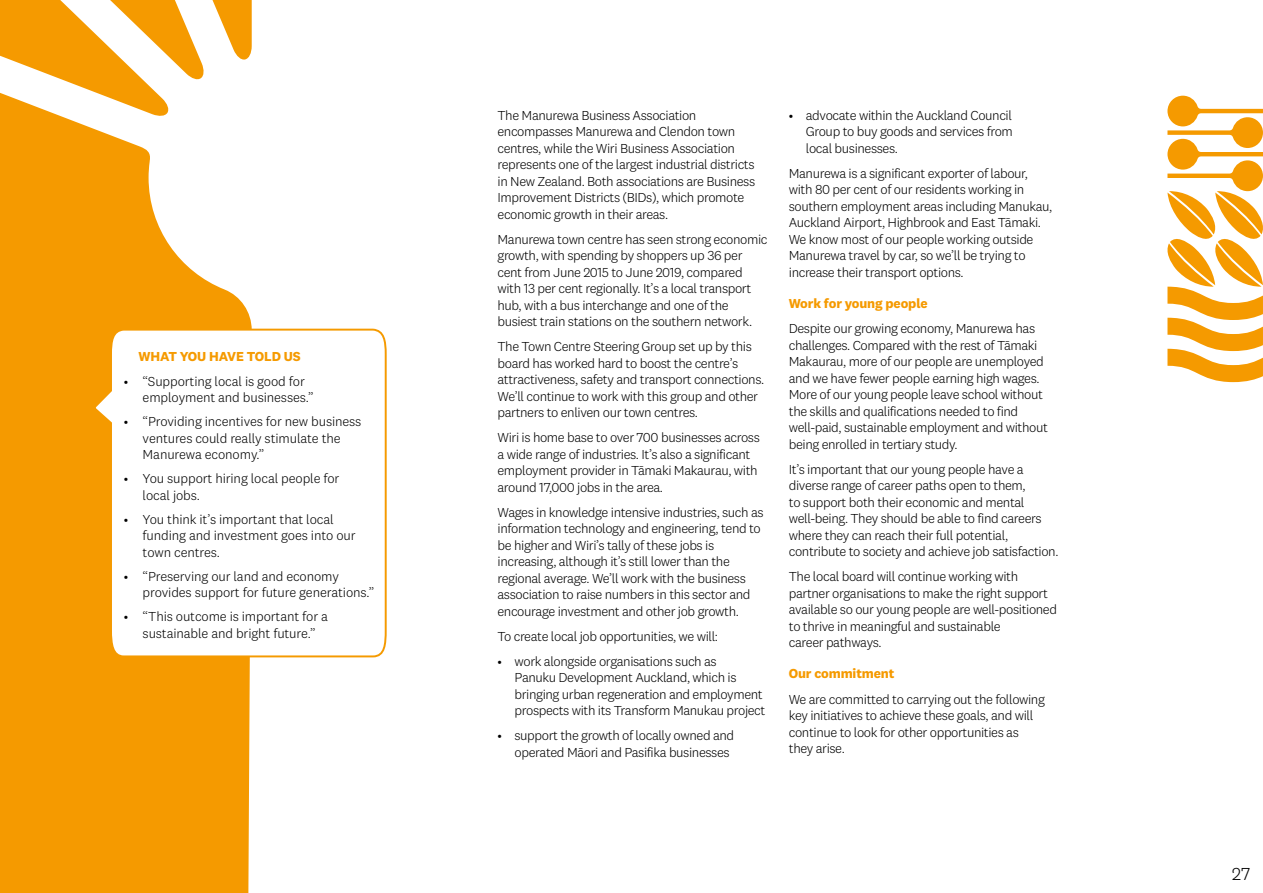
<style>
.page{position:relative;width:1263px;height:893px;background:#fff}
.page>*{position:absolute;margin:0;border:0;box-sizing:border-box;transform-origin:0 0}
.t1{font:300 18px "National 2";color:#000}
.Body{font:300 13.5px/16.5px "National 2";letter-spacing:-.03em;color:#000}
.Body-2{font:300 13.5px/16.6px "National 2";letter-spacing:-.01em;color:#000}
.Body_Bullets{font:300 13.5px/16.5px "National 2";letter-spacing:-.03em;color:#000}
.H3{font:700 13.5px "National 2";letter-spacing:-.01em;color:#f59a00}
.H4_-_Caps{font:700 13.5px "National 2";letter-spacing:-.01em;color:#f59a00}
</style>
<div class="page">
<svg style="left:0;top:0;width:252px;height:893px;fill:#f59a00"></svg>
<svg style="left:1167px;top:96px;width:96px;height:286px"></svg>
<svg style="left:91px;top:327px;width:296px;height:331px"></svg>
<h1 class="H4_-_Caps" style="left:138px;top:348px;width:164px">WHAT YOU HAVE TOLD US</h1>
<h1 class="Body-2" style="left:143px;top:373px;width:172px;text-indent:-19px">• “Supporting local is good for employment and businesses.”</h1>
<h1 class="Body-2" style="left:143px;top:413px;width:220px;text-indent:-19px">• “Providing incentives for new business ventures could really stimulate the<br>Manurewa economy.”</h1>
<h1 class="Body-2" style="left:143px;top:470px;width:198px;text-indent:-19px">• You support hiring local people for local jobs.</h1>
<h1 class="Body-2" style="left:143px;top:510px;width:214px;text-indent:-19px">• You think it’s important that local funding and investment goes into our town centres.</h1>
<h1 class="Body-2" style="left:143px;top:568px;width:233px;text-indent:-19px">• “Preserving our land and economy provides support for future generations.”</h1>
<h1 class="Body-2" style="left:124px;top:608px;width:206px;text-align:center">• “This outcome is important for a sustainable and bright future.”</h1>
<p class="Body" style="left:497px;top:107px;width:259px">The Manurewa Business Association encompasses Manurewa and Clendon town centres, while the Wiri Business Association represents one of the largest industrial districts in New Zealand. Both associations are Business Improvement Districts (BIDs), which promote economic growth in their areas.</p>
<p class="Body" style="left:497px;top:231px;width:271px">Manurewa town centre has seen strong economic growth, with spending by shoppers up 36 per cent from June 2015 to June 2019, compared with 13 per cent regionally. It’s a local transport hub, with a bus interchange and one of the busiest train stations on the southern network.</p>
<p class="Body" style="left:497px;top:338px;width:268px">The Town Centre Steering Group set up by this board has worked hard to boost the centre’s attractiveness, safety and transport connections.<br>We’ll continue to work with this group and other partners to enliven our town centres.</p>
<p class="Body" style="left:497px;top:429px;width:264px">Wiri is home base to over 700 businesses across a wide range of industries. It’s also a significant employment provider in Tāmaki Makaurau, with around 17,000 jobs in the area.</p>
<p class="Body" style="left:497px;top:504px;width:268px">Wages in knowledge intensive industries, such as information technology and engineering, tend to be higher and Wiri’s tally of these jobs is increasing, although it’s still lower than the regional average. We’ll work with the business association to raise numbers in this sector and encourage investment and other job growth.</p>
<p class="Body" style="left:497px;top:628px;width:222px">To create local job opportunities, we will:</p>
<p class="Body_Bullets" style="left:514px;top:653px;width:252px;text-indent:-17px">• work alongside organisations such as<br>Panuku Development Auckland, which is bringing urban regeneration and employment prospects with its Transform Manukau project</p>
<p class="Body_Bullets" style="left:514px;top:727px;width:221px;text-indent:-17px">• support the growth of locally owned and operated Māori and Pasifika businesses</p>
<p class="Body_Bullets" style="left:806px;top:107px;width:209px;text-align:justify;text-indent:-17px">• advocate within the Auckland Council Group to buy goods and services from local businesses.</p>
<p class="Body" style="left:789px;top:165px;width:265px">Manurewa is a significant exporter of labour, with 80 per cent of our residents working in southern employment areas including Manukau, Auckland Airport, Highbrook and East Tāmaki.<br>We know most of our people working outside Manurewa travel by car, so we’ll be trying to increase their transport options.</p>
<h1 class="H3" style="left:789px;top:295px;width:140px">Work for young people</h1>
<p class="Body" style="left:789px;top:320px;width:261px">Despite our growing economy, Manurewa has challenges. Compared with the rest of Tāmaki Makaurau, more of our people are unemployed and we have fewer people earning high wages.<br>More of our young people leave school without the skills and qualifications needed to find well-paid, sustainable employment and without being enrolled in tertiary study.</p>
<p class="Body" style="left:789px;top:461px;width:271px">It’s important that our young people have a diverse range of career paths open to them,<br>to support both their economic and mental well-being. They should be able to find careers where they can reach their full potential, contribute to society and achieve job satisfaction.</p>
<p class="Body" style="left:789px;top:568px;width:270px">The local board will continue working with partner organisations to make the right support available so our young people are well-positioned to thrive in meaningful and sustainable<br>career pathways.</p>
<h1 class="H3" style="left:789px;top:665px;width:107px">Our commitment</h1>
<p class="Body" style="left:789px;top:691px;width:258px">We are committed to carrying out the following key initiatives to achieve these goals, and will continue to look for other opportunities as they arise.</p>
<h1 class="t1" style="left:1232px;top:864px;width:20px">27</h1>
</div>
